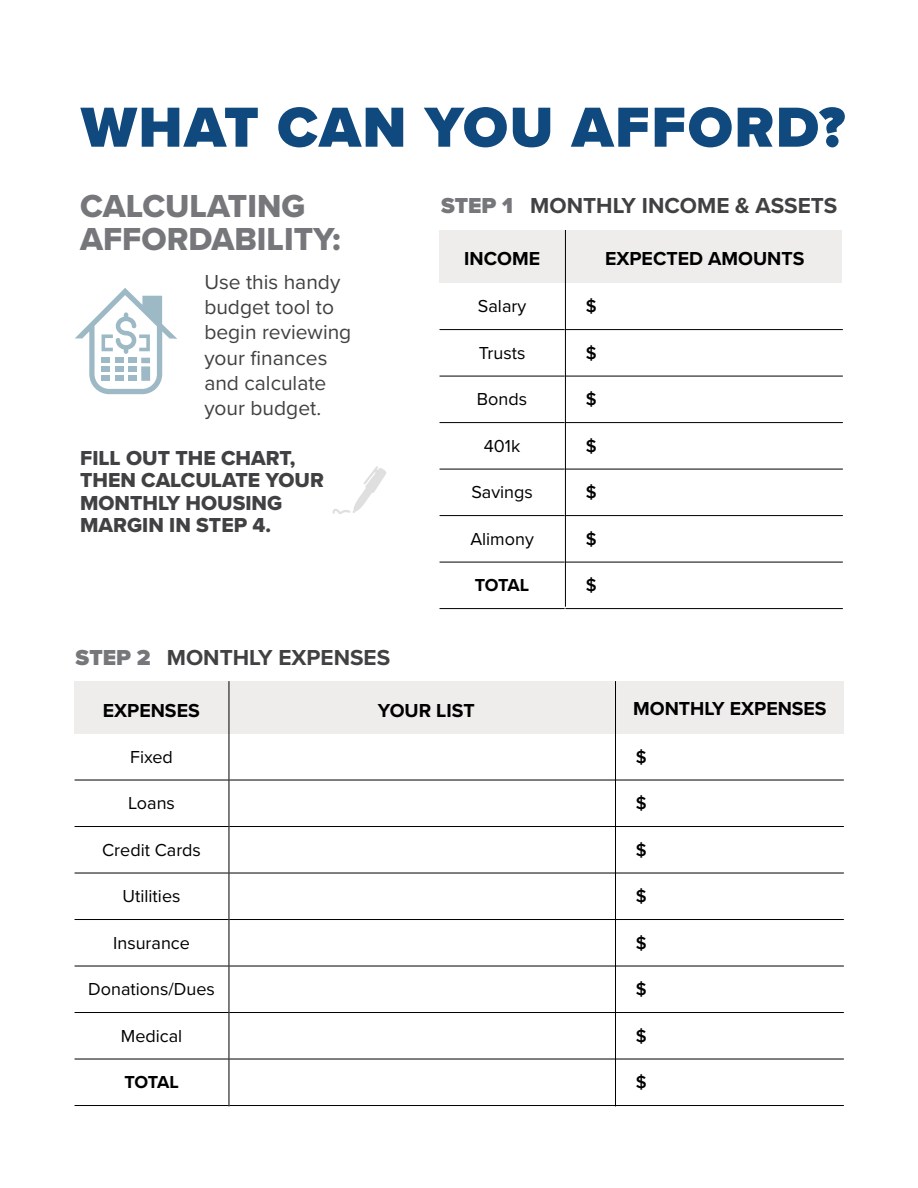
<style>
.page{position:relative;width:918px;height:1188px;background:#fff}
.page>*{position:absolute;margin:0;border:0;box-sizing:border-box;transform-origin:0 0}
.t1{font:900 58.5px "Proxima Nova";letter-spacing:.03em;color:#10497d}
.t2{font:33px/33px "Proxima Nova Extrabld";color:#76777b}
.t3{font:700 22.5px "Proxima Nova";color:#414042}
.t4{font:900 22.5px "Proxima Nova";color:#76777b}
.t5{font:21px/25.2px "Proxima Nova";color:#414042}
.t6{font:21px/22.5px "Proxima Nova Extrabld";color:#414042}
.t7{font:700 19.5px "Proxima Nova";color:#000}
.t8{font:18px "Proxima Nova";color:#000}
.t9{font:600 18px "Proxima Nova";color:#000}
.t10{font:700 18px "Proxima Nova";letter-spacing:-.025em;color:#000}
.s1{font-weight:900;color:#76777b}
</style>
<div class="page">
<div style="left:440px;top:230px;width:402px;height:53px;background:#eeedec"></div>
<hr style="left:565px;top:230px;width:1px;height:377px;background:#000">
<hr style="left:440px;top:329px;width:125px;height:1px;background:#000">
<hr style="left:440px;top:376px;width:125px;height:1px;background:#000">
<hr style="left:440px;top:422px;width:125px;height:1px;background:#000">
<hr style="left:440px;top:469px;width:125px;height:1px;background:#000">
<hr style="left:440px;top:515px;width:125px;height:1px;background:#000">
<hr style="left:440px;top:562px;width:125px;height:1px;background:#000">
<hr style="left:440px;top:608px;width:125px;height:1px;background:#000">
<hr style="left:565px;top:329px;width:278px;height:1px;background:#000">
<hr style="left:565px;top:376px;width:278px;height:1px;background:#000">
<hr style="left:565px;top:422px;width:278px;height:1px;background:#000">
<hr style="left:565px;top:469px;width:278px;height:1px;background:#000">
<hr style="left:565px;top:515px;width:278px;height:1px;background:#000">
<hr style="left:565px;top:562px;width:278px;height:1px;background:#000">
<hr style="left:565px;top:608px;width:278px;height:1px;background:#000">
<div style="left:75px;top:681px;width:769px;height:53px;background:#eeedec"></div>
<hr style="left:229px;top:681px;width:1px;height:425px;background:#000">
<hr style="left:615px;top:681px;width:1px;height:425px;background:#000">
<hr style="left:75px;top:780px;width:154px;height:1px;background:#000">
<hr style="left:75px;top:826px;width:154px;height:1px;background:#000">
<hr style="left:75px;top:873px;width:154px;height:1px;background:#000">
<hr style="left:75px;top:919px;width:154px;height:1px;background:#000">
<hr style="left:75px;top:966px;width:154px;height:1px;background:#000">
<hr style="left:75px;top:1012px;width:154px;height:1px;background:#000">
<hr style="left:75px;top:1059px;width:154px;height:1px;background:#000">
<hr style="left:75px;top:1105px;width:154px;height:1px;background:#000">
<hr style="left:229px;top:780px;width:386px;height:1px;background:#000">
<hr style="left:229px;top:826px;width:386px;height:1px;background:#000">
<hr style="left:229px;top:873px;width:386px;height:1px;background:#000">
<hr style="left:229px;top:919px;width:386px;height:1px;background:#000">
<hr style="left:229px;top:966px;width:386px;height:1px;background:#000">
<hr style="left:229px;top:1012px;width:386px;height:1px;background:#000">
<hr style="left:229px;top:1059px;width:386px;height:1px;background:#000">
<hr style="left:229px;top:1105px;width:386px;height:1px;background:#000">
<hr style="left:616px;top:780px;width:228px;height:1px;background:#000">
<hr style="left:616px;top:826px;width:228px;height:1px;background:#000">
<hr style="left:616px;top:873px;width:228px;height:1px;background:#000">
<hr style="left:616px;top:919px;width:228px;height:1px;background:#000">
<hr style="left:616px;top:966px;width:228px;height:1px;background:#000">
<hr style="left:616px;top:1012px;width:228px;height:1px;background:#000">
<hr style="left:616px;top:1059px;width:228px;height:1px;background:#000">
<hr style="left:616px;top:1105px;width:228px;height:1px;background:#000">
<svg style="left:333px;top:466px;width:53px;height:48px"></svg>
<svg style="left:75px;top:288px;width:102px;height:106px"></svg>
<h1 class="t1" style="left:81px;top:84px;width:766px">WHAT CAN YOU AFFORD?</h1>
<h2 class="t2" style="left:80px;top:189px;width:262px">CALCULATING<br>AFFORDABILITY:</h2>
<p class="t5" style="left:204px;top:269px;width:149px">Use this handy budget tool to begin reviewing your finances and calculate your budget.</p>
<p class="t6" style="left:80px;top:446px;width:245px">FILL OUT THE CHART,<br>THEN CALCULATE YOUR<br>MONTHLY HOUSING<br>MARGIN IN STEP 4.</p>
<p class="t3" style="left:441px;top:189px;width:398px"><span class="s1">STEP 1</span> MONTHLY INCOME &amp; ASSETS</p>
<p class="t7" style="left:464px;top:244px;width:77px">INCOME</p>
<p class="t7" style="left:605px;top:244px;width:201px">EXPECTED AMOUNTS</p>
<p class="t8" style="left:478px;top:293px;width:50px">Salary</p>
<p class="t8" style="left:479px;top:339px;width:48px">Trusts</p>
<p class="t8" style="left:477px;top:386px;width:52px">Bonds</p>
<p class="t8" style="left:484px;top:432px;width:38px">401k</p>
<p class="t8" style="left:471px;top:479px;width:63px">Savings</p>
<p class="t8" style="left:470px;top:525px;width:65px">Alimony</p>
<p class="t10" style="left:475px;top:572px;width:56px">TOTAL</p>
<p class="t9" style="left:586px;top:293px;width:12px">$</p>
<p class="t9" style="left:586px;top:339px;width:12px">$</p>
<p class="t9" style="left:586px;top:386px;width:12px">$</p>
<p class="t9" style="left:586px;top:432px;width:12px">$</p>
<p class="t9" style="left:586px;top:479px;width:12px">$</p>
<p class="t9" style="left:586px;top:525px;width:12px">$</p>
<p class="t9" style="left:586px;top:572px;width:12px">$</p>
<p class="t3" style="left:167px;top:641px;width:225px">MONTHLY EXPENSES</p>
<p class="t7" style="left:103px;top:695px;width:98px">EXPENSES</p>
<p class="t7" style="left:378px;top:695px;width:98px">YOUR LIST</p>
<p class="t8" style="left:130px;top:743px;width:44px">Fixed</p>
<p class="t8" style="left:128px;top:790px;width:48px">Loans</p>
<p class="t8" style="left:102px;top:836px;width:100px">Credit Cards</p>
<p class="t8" style="left:123px;top:883px;width:59px">Utilities</p>
<p class="t8" style="left:113px;top:929px;width:78px">Insurance</p>
<p class="t8" style="left:88px;top:976px;width:128px">Donations/Dues</p>
<p class="t8" style="left:121px;top:1022px;width:63px">Medical</p>
<p class="t10" style="left:124px;top:1069px;width:56px">TOTAL</p>
<p class="t4" style="left:76px;top:641px;width:77px">STEP 2</p>
<p class="t7" style="left:633px;top:694px;width:195px">MONTHLY EXPENSES</p>
<p class="t9" style="left:636px;top:743px;width:12px">$</p>
<p class="t9" style="left:636px;top:790px;width:12px">$</p>
<p class="t9" style="left:636px;top:836px;width:12px">$</p>
<p class="t9" style="left:636px;top:883px;width:12px">$</p>
<p class="t9" style="left:636px;top:929px;width:12px">$</p>
<p class="t9" style="left:636px;top:976px;width:12px">$</p>
<p class="t9" style="left:636px;top:1022px;width:12px">$</p>
<p class="t9" style="left:636px;top:1069px;width:12px">$</p>
</div>
